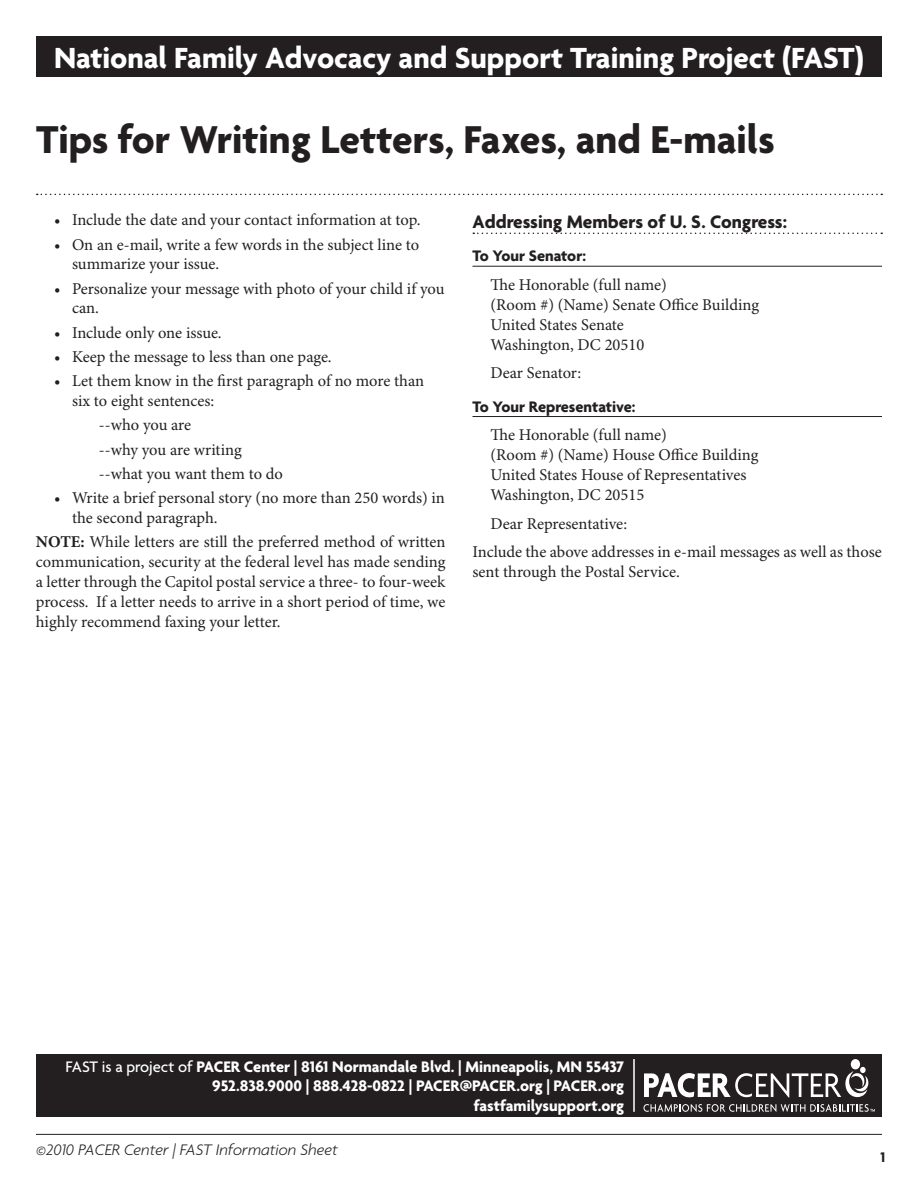
<style>
.page{position:relative;width:918px;height:1188px;background:#fff}
.page>*{position:absolute;margin:0;border:0;box-sizing:border-box;transform-origin:0 0}
.t1{font:700 42px "Agenda";color:#231f20}
.t2{font:700 31.5px "Agenda";color:#fff}
.t3{font:700 19.5px "Agenda";color:#231f20}
.t4{font:16.5px/19.8px "Minion Pro";letter-spacing:-.005em;color:#231f20}
.t5{font:700 16.5px/19.8px "Agenda";color:#fff;text-align:right}
.t6{font:italic 300 16.5px "Agenda";color:#231f20}
.t7{font:700 16.5px "Agenda";color:#231f20}
.t8{font:700 15px "Agenda";color:#231f20}
.s1{font-weight:700}
.s2{font-weight:500}
</style>
<div class="page">
<hr style="left:36px;top:1134px;width:846px;height:1px;background:#231f20">
<div style="left:36px;top:36px;width:846px;height:40px;background:#231f20"></div>
<svg style="left:37px;top:194px;width:845px;height:1px"></svg>
<svg style="left:473px;top:233px;width:409px;height:1px"></svg>
<hr style="left:472px;top:266px;width:410px;height:1px;background:#231f20">
<hr style="left:472px;top:416px;width:410px;height:1px;background:#231f20">
<div style="left:36px;top:1054px;width:846px;height:63px;background:#231f20"></div>
<hr style="left:633px;top:1059px;width:2px;height:53px;background:#fff">
<svg style="left:644px;top:1104px;width:231px;height:8px"></svg>
<div style="left:851px;top:1059px;width:9px;height:10px;background:#fff;border-radius:50%"></div>
<svg style="left:644px;top:1067px;width:224px;height:31px"></svg>
<h2 class="t2" style="left:54px;top:39px;width:811px">National Family Advocacy and Support Training Project (FAST)</h2>
<h1 class="t1" style="left:36px;top:113px;width:740px">Tips for Writing Letters, Faxes, and E-mails</h1>
<p class="t4" style="left:54px;top:211px;width:368px">• Include the date and your contact information at top.</p>
<p class="t4" style="left:72px;top:235px;width:349px;text-indent:-18px">• On an e-mail, write a few words in the subject line to summarize your issue.</p>
<p class="t4" style="left:72px;top:279px;width:374px;text-indent:-18px">• Personalize your message with photo of your child if you can.</p>
<p class="t4" style="left:54px;top:323px;width:169px">• Include only one issue.</p>
<p class="t4" style="left:54px;top:348px;width:279px">• Keep the message to less than one page.</p>
<p class="t4" style="left:72px;top:372px;width:354px;text-indent:-18px">• Let them know in the first paragraph of no more than six to eight sentences:</p>
<p class="t4" style="left:99px;top:414px;width:186px;line-height:24.3px">--who you are<br>--why you are writing --what you want them to do</p>
<p class="t4" style="left:72px;top:489px;width:374px;text-indent:-18px">• Write a brief personal story (no more than 250 words) in the second paragraph.</p>
<p class="t4" style="left:36px;top:533px;width:411px;text-align:justify"><span class="s1">NOTE:</span> While letters are still the preferred method of written communication, security at the federal level has made sending a letter through the Capitol postal service a three- to four-week process. If a letter needs to arrive in a short period of time, we highly recommend faxing your letter.</p>
<p class="t3" style="left:472px;top:210px;width:316px">Addressing Members of U. S. Congress:</p>
<p class="t7" style="left:472px;top:246px;width:115px">To Your Senator:</p>
<p class="t4" style="left:491px;top:276px;width:270px">The Honorable (full name)<br>(Room #) (Name) Senate Office Building<br>United States Senate<br>Washington, DC 20510</p>
<p class="t4" style="left:491px;top:364px;width:92px">Dear Senator:</p>
<p class="t7" style="left:472px;top:396px;width:165px">To Your Representative:</p>
<p class="t4" style="left:491px;top:426px;width:270px">The Honorable (full name)<br>(Room #) (Name) House Office Building<br>United States House of Representatives<br>Washington, DC 20515</p>
<p class="t4" style="left:472px;top:510px;width:411px;line-height:28.8px;text-indent:18px">Dear Representative:<br>Include the above addresses in e-mail messages as well as those</p>
<p class="t4" style="left:472px;top:563px;width:209px">sent through the Postal Service.</p>
<p class="t5" style="left:66px;top:1056px;width:560px"><span class="s2">FAST is a project of</span> PACER Center | 8161 Normandale Blvd. | Minneapolis, MN 55437<br>952.838.9000 | 888.428-0822 | PACER@PACER.org | PACER.org fastfamilysupport.org</p>
<p class="t6" style="left:36px;top:1140px;width:303px">©2010 PACER Center | FAST Information Sheet</p>
<p class="t8" style="left:880px;top:1148px;width:6px">1</p>
</div>
